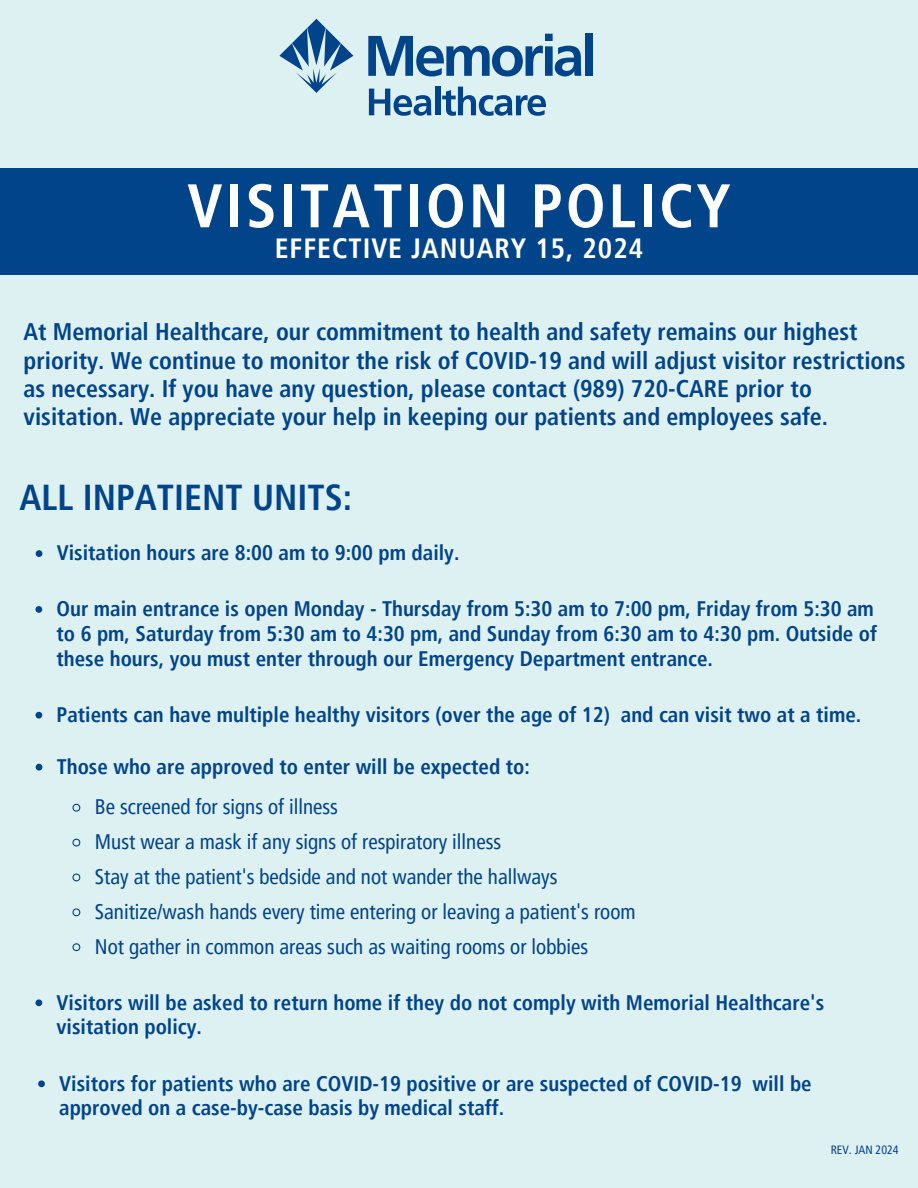
<style>
.page{position:relative;width:918px;height:1188px;background:#def1f2}
.page>*{position:absolute;margin:0;border:0;box-sizing:border-box;transform-origin:0 0}
.t1{font:700 condensed 61.5px "Frutiger LT Pro";letter-spacing:.05em;color:#fff}
.t2{font:700 condensed 36px "Frutiger LT Pro";color:#01448a}
.t3{font:700 condensed 27.75px "Frutiger LT Pro";letter-spacing:.035em;color:#fff}
.t4{font:700 condensed 24px/28.2px "Frutiger LT Pro";color:#01448a}
.t5{font:700 condensed 21px/24.8px "Frutiger LT Pro";color:#01448a}
.t6{font:condensed 21px "Frutiger LT Pro";color:#01448a}
.t7{font:condensed 12px "Frutiger LT Pro";color:#01448a}
</style>
<div class="page">
<svg style="left:279px;top:19px;width:74px;height:74px"></svg>
<svg style="left:368px;top:34px;width:213px;height:42px"></svg>
<div style="left:585px;top:33px;width:8px;height:43px;background:#01448a"></div>
<svg style="left:369px;top:89px;width:62px;height:27px"></svg>
<div style="left:435px;top:87px;width:5px;height:28px;background:#01448a"></div>
<svg style="left:442px;top:87px;width:104px;height:29px"></svg>
<div style="left:0;top:169px;width:918px;height:106px;background:#01448a"></div>
<svg style="left:38px;top:1080px;width:7px;height:7px"></svg>
<svg style="left:72px;top:803px;width:9px;height:9px"></svg>
<svg style="left:72px;top:838px;width:9px;height:9px"></svg>
<svg style="left:72px;top:873px;width:9px;height:9px"></svg>
<svg style="left:72px;top:908px;width:9px;height:9px"></svg>
<svg style="left:72px;top:943px;width:9px;height:9px"></svg>
<svg style="left:35px;top:999px;width:7px;height:7px"></svg>
<svg style="left:36px;top:550px;width:6px;height:7px"></svg>
<svg style="left:35px;top:712px;width:7px;height:7px"></svg>
<svg style="left:36px;top:764px;width:6px;height:7px"></svg>
<svg style="left:35px;top:606px;width:7px;height:7px"></svg>
<p class="t1" style="left:187px;top:168px;width:545px">VISITATION POLICY</p>
<p class="t3" style="left:275px;top:232px;width:370px">EFFECTIVE JANUARY 15, 2024</p>
<p class="t4" style="left:24px;top:318px;width:884px">At Memorial Healthcare, our commitment to health and safety remains our highest priority. We continue to monitor the risk of COVID-19 and will adjust visitor restrictions as necessary. If you have any question, please contact (989) 720-CARE prior to visitation. We appreciate your help in keeping our patients and employees safe.</p>
<p class="t2" style="left:20px;top:475px;width:334px">ALL INPATIENT UNITS:</p>
<p class="t5" style="left:57px;top:540px;width:404px">Visitation hours are 8:00 am to 9:00 pm daily.</p>
<p class="t5" style="left:57px;top:596px;width:822px">Our main entrance is open Monday - Thursday from 5:30 am to 7:00 pm, Friday from 5:30 am to 6 pm, Saturday from 5:30 am to 4:30 pm, and Sunday from 6:30 am to 4:30 pm. Outside of these hours, you must enter through our Emergency Department entrance.</p>
<p class="t5" style="left:57px;top:702px;width:806px">Patients can have multiple healthy visitors (over the age of 12) and can visit two at a time.</p>
<p class="t5" style="left:57px;top:754px;width:475px">Those who are approved to enter will be expected to:</p>
<p class="t6" style="left:95px;top:794px;width:245px">Be screened for signs of illness</p>
<p class="t6" style="left:95px;top:829px;width:408px">Must wear a mask if any signs of respiratory illness</p>
<p class="t6" style="left:95px;top:864px;width:464px">Stay at the patient's bedside and not wander the hallways</p>
<p class="t6" style="left:95px;top:899px;width:542px">Sanitize/wash hands every time entering or leaving a patient's room</p>
<p class="t6" style="left:95px;top:934px;width:495px">Not gather in common areas such as waiting rooms or lobbies</p>
<p class="t5" style="left:57px;top:990px;width:769px">Visitors will be asked to return home if they do not comply with Memorial Healthcare's visitation policy.</p>
<p class="t5" style="left:59px;top:1071px;width:754px">Visitors for patients who are COVID-19 positive or are suspected of COVID-19 will be approved on a case-by-case basis by medical staff.</p>
<p class="t7" style="left:831px;top:1143px;width:69px">REV. JAN 2024</p>
</div>
